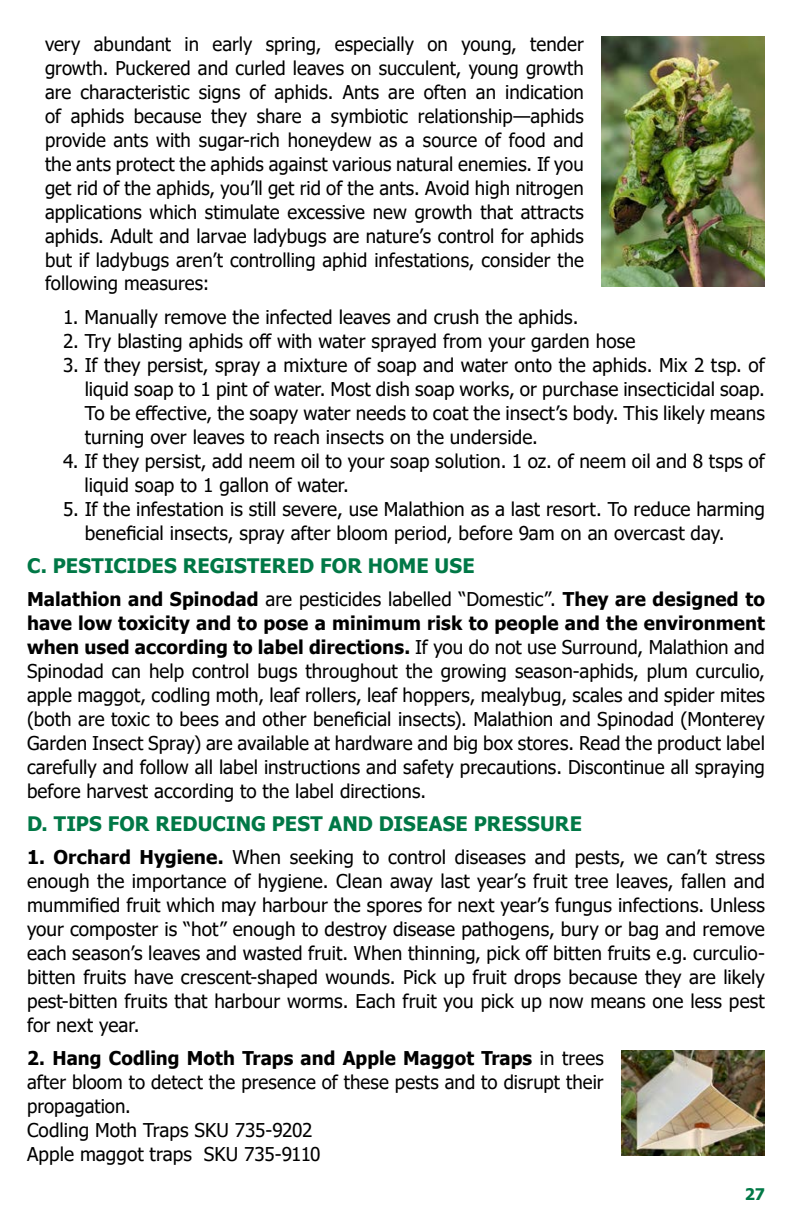
<style>
.page{position:relative;width:792px;height:1224px;background:#fff}
.page>*{position:absolute;margin:0;border:0;box-sizing:border-box;transform-origin:0 0}
.t1{font:700 20px "Tahoma";letter-spacing:.005em;color:#007846}
.t2{font:19px/24px "Tahoma";letter-spacing:.005em;color:#000;text-align:justify}
.t3{font:700 16px "Tahoma";color:#007846}
.s1{font-weight:700}
</style>
<div class="page">
<img style="left:602px;top:36px;width:163px;height:251px">
<img style="left:622px;top:1050px;width:143px;height:106px">
<p class="t2" style="left:45px;top:33px;width:540px">very abundant in early spring, especially on young, tender growth. Puckered and curled leaves on succulent, young growth are characteristic signs of aphids. Ants are often an indication of aphids because they share a symbiotic relationship—aphids provide ants with sugar-rich honeydew as a source of food and the ants protect the aphids against various natural enemies. If you get rid of the aphids, you’ll get rid of the ants. Avoid high nitrogen applications which stimulate excessive new growth that attracts aphids. Adult and larvae ladybugs are nature’s control for aphids but if ladybugs aren’t controlling aphid infestations, consider the following measures:</p>
<p class="t2" style="left:63px;top:306px;width:517px">1. Manually remove the infected leaves and crush the aphids.</p>
<p class="t2" style="left:63px;top:330px;width:574px">2. Try blasting aphids off with water sprayed from your garden hose</p>
<p class="t2" style="left:85px;top:354px;width:682px;text-indent:-22px">3. If they persist, spray a mixture of soap and water onto the aphids. Mix 2 tsp. of liquid soap to 1 pint of water. Most dish soap works, or purchase insecticidal soap.<br>To be effective, the soapy water needs to coat the insect’s body. This likely means turning over leaves to reach insects on the underside.</p>
<p class="t2" style="left:85px;top:450px;width:682px;text-indent:-22px">4. If they persist, add neem oil to your soap solution. 1 oz. of neem oil and 8 tsps of liquid soap to 1 gallon of water.</p>
<p class="t2" style="left:85px;top:498px;width:682px;text-indent:-22px">5. If the infestation is still severe, use Malathion as a last resort. To reduce harming beneficial insects, spray after bloom period, before 9am on an overcast day.</p>
<p class="t1" style="left:27px;top:551px;width:449px">C. PESTICIDES REGISTERED FOR HOME USE</p>
<p class="t2" style="left:27px;top:588px;width:740px"><span class="s1">Malathion and Spinodad</span> are pesticides labelled “Domestic”. <span class="s1">They are designed to have low toxicity and to pose a minimum risk to people and the environment when used according to label directions.</span> If you do not use Surround, Malathion and Spinodad can help control bugs throughout the growing season-aphids, plum curculio, apple maggot, codling moth, leaf rollers, leaf hoppers, mealybug, scales and spider mites (both are toxic to bees and other beneficial insects). Malathion and Spinodad (Monterey Garden Insect Spray) are available at hardware and big box stores. Read the product label carefully and follow all label instructions and safety precautions. Discontinue all spraying before harvest according to the label directions.</p>
<p class="t1" style="left:27px;top:809px;width:556px">D. TIPS FOR REDUCING PEST AND DISEASE PRESSURE</p>
<p class="t2" style="left:27px;top:846px;width:740px"><span class="s1">1. Orchard Hygiene.</span> When seeking to control diseases and pests, we can’t stress enough the importance of hygiene. Clean away last year’s fruit tree leaves, fallen and mummified fruit which may harbour the spores for next year’s fungus infections. Unless your composter is “hot” enough to destroy disease pathogens, bury or bag and remove each season’s leaves and wasted fruit. When thinning, pick off bitten fruits e.g. curculio&shy;bitten fruits have crescent-shaped wounds. Pick up fruit drops because they are likely pest-bitten fruits that harbour worms. Each fruit you pick up now means one less pest for next year.</p>
<p class="t2" style="left:27px;top:1047px;width:578px;text-align:left"><span class="s1">2. Hang Codling Moth Traps and Apple Maggot Traps</span> in trees after bloom to detect the presence of these pests and to disrupt their propagation.<br>Codling Moth Traps SKU 735-9202<br>Apple maggot traps SKU 735-9110</p>
<p class="t3" style="left:745px;top:1183px;width:22px">27</p>
</div>
